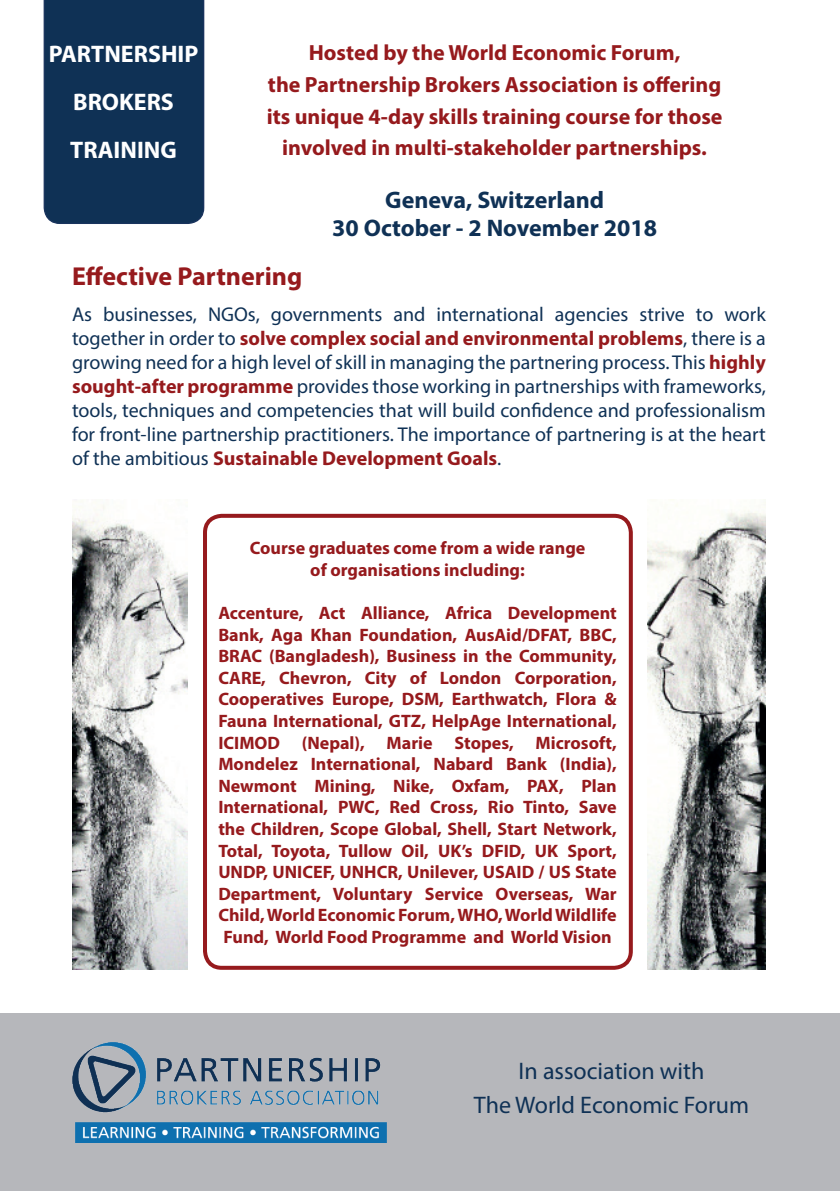
<style>
.page{position:relative;width:840px;height:1191px;background:#fff}
.page>*{position:absolute;margin:0;border:0;box-sizing:border-box;transform-origin:0 0}
.t1{font:700 26px "Myriad Pro";color:#961a1d}
.t2{font:700 24px/28px "Myriad Pro";color:#0f3155;text-align:center}
.t3{font:24px/34.8px "Myriad Pro";color:#0f3155;text-align:center}
.t4{font:700 24px/48px "Myriad Pro";color:#fff;text-align:center}
.t5{font:700 22px/31.6px "Myriad Pro";color:#961a1d;text-align:center}
.t6{font:20px/24px "Myriad Pro";color:#0f3155;text-align:justify}
.t7{font:700 18px/21.6px "Myriad Pro";color:#961a1d;text-align:center}
.s1{font-weight:700;color:#961a1d}
</style>
<div class="page">
<div style="left:44px;top:0;width:160px;height:224px;background:#0f3155"></div>
<div style="left:0;top:1013px;width:839px;height:178px;background:#b6b7bb"></div>
<img style="left:72px;top:1042px;width:314px;height:100px">
<div style="left:203px;top:514px;width:429px;height:455px;border:4px solid #961a1d;border-radius:17px"></div>
<img style="left:72px;top:501px;width:115px;height:468px">
<img style="left:647px;top:499px;width:118px;height:470px">
<h2 class="t4" style="left:49px;top:29px;width:151px">PARTNERSHIP<br>BROKERS<br>TRAINING</h2>
<p class="t5" style="left:266px;top:36px;width:457px">Hosted by the World Economic Forum,<br>the Partnership Brokers Association is offering its unique 4-day skills training course for those involved in multi-stakeholder partnerships.</p>
<h2 class="t2" style="left:332px;top:185px;width:326px">Geneva, Switzerland<br>30 October - 2 November 2018</h2>
<h1 class="t1" style="left:72px;top:260px;width:232px">Effective Partnering</h1>
<p class="t6" style="left:72px;top:302px;width:695px">As businesses, NGOs, governments and international agencies strive to work together in order to <span class="s1">solve complex social and environmental problems</span>, there is a growing need for a high level of skill in managing the partnering process. This <span class="s1">highly sought-after programme</span> provides those working in partnerships with frameworks, tools, techniques and competencies that will build confidence and professionalism for front-line partnership practitioners. The importance of partnering is at the heart of the ambitious <span class="s1">Sustainable Development Goals</span>.</p>
<p class="t7" style="left:249px;top:536px;width:337px">Course graduates come from a wide range of organisations including:</p>
<p class="t7" style="left:218px;top:601px;width:400px;text-align:justify">Accenture, Act Alliance, Africa Development Bank, Aga Khan Foundation, AusAid/DFAT, BBC, BRAC (Bangladesh), Business in the Community, CARE, Chevron, City of London Corporation, Cooperatives Europe, DSM, Earthwatch, Flora &amp; Fauna International, GTZ, HelpAge International, ICIMOD (Nepal), Marie Stopes, Microsoft, Mondelez International, Nabard Bank (India), Newmont Mining, Nike, Oxfam, PAX, Plan International, PWC, Red Cross, Rio Tinto, Save the Children, Scope Global, Shell, Start Network, Total, Toyota, Tullow Oil, UK’s DFID, UK Sport, UNDP, UNICEF, UNHCR, Unilever, USAID / US State Department, Voluntary Service Overseas, War Child, World Economic Forum, WHO, World Wildlife Fund, World Food Programme and World Vision</p>
<h2 class="t3" style="left:473px;top:1052px;width:276px">In association with<br>The World Economic Forum</h2>
</div>
